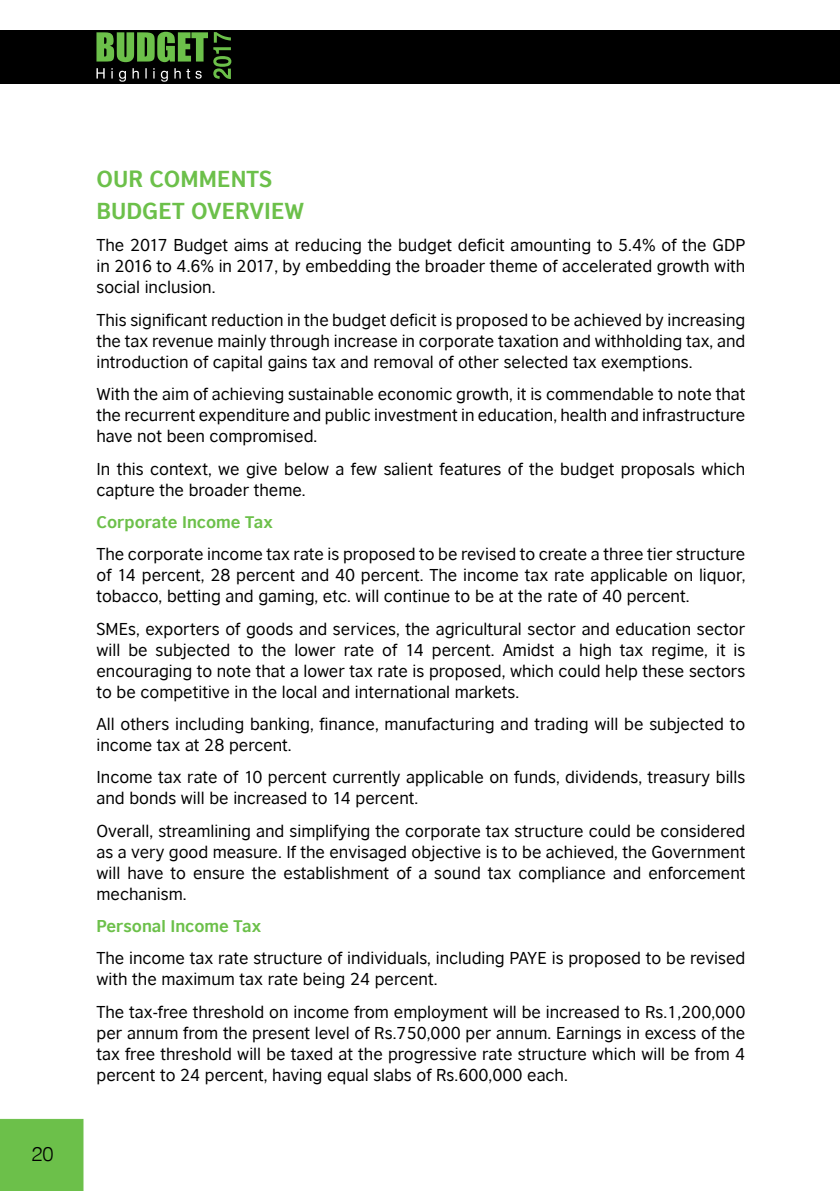
<style>
.page{position:relative;width:840px;height:1191px;background:#fff}
.page>*{position:absolute;margin:0;border:0;box-sizing:border-box;transform-origin:0 0}
.t1{font:700 22px/32.4px "British Council Sans";color:#6cc04a}
.t2{font:20px "Switzerland Light Plain";color:#000}
.t3{font:16.4px/21px "British Council Sans";color:#000;text-align:justify}
.t4{font:700 16px "British Council Sans";color:#6cc04a}
</style>
<div class="page">
<div style="left:0;top:1119px;width:83px;height:72px;background:#6cc04a"></div>
<div style="left:0;top:31px;width:839px;height:53px;background:#000"></div>
<svg style="left:96px;top:32px;width:135px;height:50px"></svg>
<p class="t2" style="left:31px;top:1141px;width:24px">20</p>
<h1 class="t1" style="left:96px;top:162px;width:209px">OUR COMMENTS<br>BUDGET OVERVIEW</h1>
<p class="t3" style="left:96px;top:235px;width:650px">The 2017 Budget aims at reducing the budget deficit amounting to 5.4% of the GDP in 2016 to 4.6% in 2017, by embedding the broader theme of accelerated growth with social inclusion.</p>
<p class="t3" style="left:96px;top:309px;width:650px">This significant reduction in the budget deficit is proposed to be achieved by increasing the tax revenue mainly through increase in corporate taxation and withholding tax, and introduction of capital gains tax and removal of other selected tax exemptions.</p>
<p class="t3" style="left:96px;top:383px;width:650px">With the aim of achieving sustainable economic growth, it is commendable to note that the recurrent expenditure and public investment in education, health and infrastructure have not been compromised.</p>
<p class="t3" style="left:96px;top:457px;width:650px">In this context, we give below a few salient features of the budget proposals which capture the broader theme.</p>
<p class="t4" style="left:96px;top:511px;width:178px">Corporate Income Tax</p>
<p class="t3" style="left:96px;top:543px;width:650px">The corporate income tax rate is proposed to be revised to create a three tier structure of 14 percent, 28 percent and 40 percent. The income tax rate applicable on liquor, tobacco, betting and gaming, etc. will continue to be at the rate of 40 percent.</p>
<p class="t3" style="left:96px;top:618px;width:650px">SMEs, exporters of goods and services, the agricultural sector and education sector will be subjected to the lower rate of 14 percent. Amidst a high tax regime, it is encouraging to note that a lower tax rate is proposed, which could help these sectors to be competitive in the local and international markets.</p>
<p class="t3" style="left:96px;top:713px;width:650px">All others including banking, finance, manufacturing and trading will be subjected to income tax at 28 percent.</p>
<p class="t3" style="left:96px;top:766px;width:650px">Income tax rate of 10 percent currently applicable on funds, dividends, treasury bills and bonds will be increased to 14 percent.</p>
<p class="t3" style="left:96px;top:820px;width:650px">Overall, streamlining and simplifying the corporate tax structure could be considered as a very good measure. If the envisaged objective is to be achieved, the Government will have to ensure the establishment of a sound tax compliance and enforcement mechanism.</p>
<p class="t4" style="left:96px;top:916px;width:166px">Personal Income Tax</p>
<p class="t3" style="left:96px;top:947px;width:650px">The income tax rate structure of individuals, including PAYE is proposed to be revised with the maximum tax rate being 24 percent.</p>
<p class="t3" style="left:96px;top:1001px;width:650px">The tax-free threshold on income from employment will be increased to Rs.1,200,000 per annum from the present level of Rs.750,000 per annum. Earnings in excess of the tax free threshold will be taxed at the progressive rate structure which will be from 4 percent to 24 percent, having equal slabs of Rs.600,000 each.</p>
</div>
